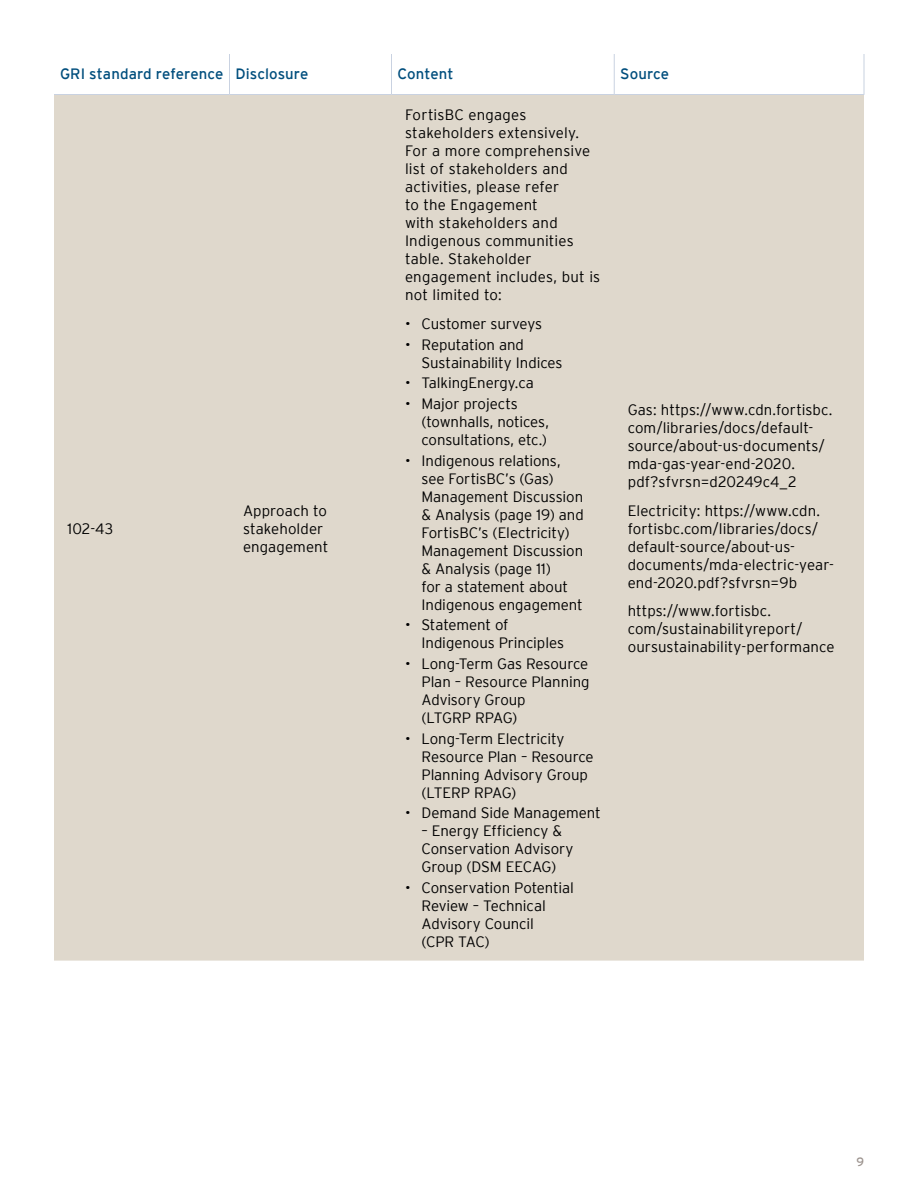
<style>
.page{position:relative;width:918px;height:1188px;background:#fff}
.page>*{position:absolute;margin:0;border:0;box-sizing:border-box;transform-origin:0 0}
.t1{font:300 15px/18px "Interstate";color:#000}
.t2{font:15px "Interstate";letter-spacing:.005em;color:#004e7d}
.t3{font:12px "Interstate";color:#9b928d}
</style>
<div class="page">
<div style="left:54px;top:95px;width:810px;height:866px;background:#dfd8cc"></div>
<hr style="left:54px;top:94px;width:176px;height:1px;background:#c9d2e1">
<hr style="left:229px;top:54px;width:1px;height:40px;background:#c9d2e1">
<hr style="left:230px;top:94px;width:162px;height:1px;background:#c9d2e1">
<hr style="left:391px;top:54px;width:1px;height:40px;background:#c9d2e1">
<hr style="left:392px;top:94px;width:222px;height:1px;background:#c9d2e1">
<hr style="left:614px;top:54px;width:1px;height:40px;background:#c9d2e1">
<hr style="left:864px;top:54px;width:1px;height:40px;background:#c9d2e1">
<hr style="left:614px;top:94px;width:250px;height:1px;background:#c9d2e1">
<p class="t2" style="left:60px;top:65px;width:250px">GRI standard reference Disclosure</p>
<p class="t2" style="left:398px;top:65px;width:57px">Content</p>
<p class="t2" style="left:620px;top:65px;width:50px">Source</p>
<p class="t1" style="left:68px;top:519px;width:47px">102-43</p>
<p class="t1" style="left:243px;top:501px;width:87px">Approach to stakeholder engagement</p>
<p class="t1" style="left:405px;top:106px;width:197px">FortisBC engages stakeholders extensively.<br>For a more comprehensive list of stakeholders and activities, please refer<br>to the Engagement<br>with stakeholders and<br>Indigenous communities table. Stakeholder engagement includes, but is not limited to:</p>
<p class="t1" style="left:405px;top:314px;width:139px">• Customer surveys</p>
<p class="t1" style="left:422px;top:335px;width:142px;text-indent:-16px">• Reputation and<br>Sustainability Indices</p>
<p class="t1" style="left:405px;top:374px;width:130px">• TalkingEnergy.ca</p>
<p class="t1" style="left:422px;top:394px;width:129px;text-indent:-16px">• Major projects (townhalls, notices, consultations, etc.)</p>
<p class="t1" style="left:422px;top:451px;width:164px;text-indent:-16px">• Indigenous relations, see FortisBC’s (Gas)<br>Management Discussion &amp; Analysis (page 19) and<br>FortisBC’s (Electricity)<br>Management Discussion &amp; Analysis (page 11)<br>for a statement about<br>Indigenous engagement</p>
<p class="t1" style="left:422px;top:616px;width:144px;text-indent:-16px">• Statement of<br>Indigenous Principles</p>
<p class="t1" style="left:422px;top:655px;width:170px;text-indent:-16px">• Long-Term Gas Resource<br>Plan – Resource Planning<br>Advisory Group<br>(LTGRP RPAG)</p>
<p class="t1" style="left:422px;top:729px;width:174px;text-indent:-16px">• Long-Term Electricity<br>Resource Plan – Resource<br>Planning Advisory Group (LTERP RPAG)</p>
<p class="t1" style="left:405px;top:804px;width:197px">• Demand Side Management</p>
<p class="t1" style="left:422px;top:822px;width:153px">– Energy Efficiency &amp;<br>Conservation Advisory<br>Group (DSM EECAG)</p>
<p class="t1" style="left:422px;top:879px;width:154px;text-indent:-16px">• Conservation Potential<br>Review – Technical<br>Advisory Council<br>(CPR TAC)</p>
<p class="t1" style="left:628px;top:400px;width:206px">Gas: https://www.cdn.fortisbc. com/libraries/docs/default&shy;source/about-us-documents/ mda-gas-year-end-2020. pdf?sfvrsn=d20249c4_2</p>
<p class="t1" style="left:628px;top:501px;width:208px">Electricity: https://www.cdn. fortisbc.com/libraries/docs/ default-source/about-us&shy;documents/mda-electric-year&shy;end-2020.pdf?sfvrsn=9b</p>
<p class="t1" style="left:628px;top:602px;width:208px">https://www.fortisbc. com/sustainabilityreport/ oursustainability-performance</p>
<p class="t3" style="left:856px;top:1155px;width:9px">9</p>
</div>
